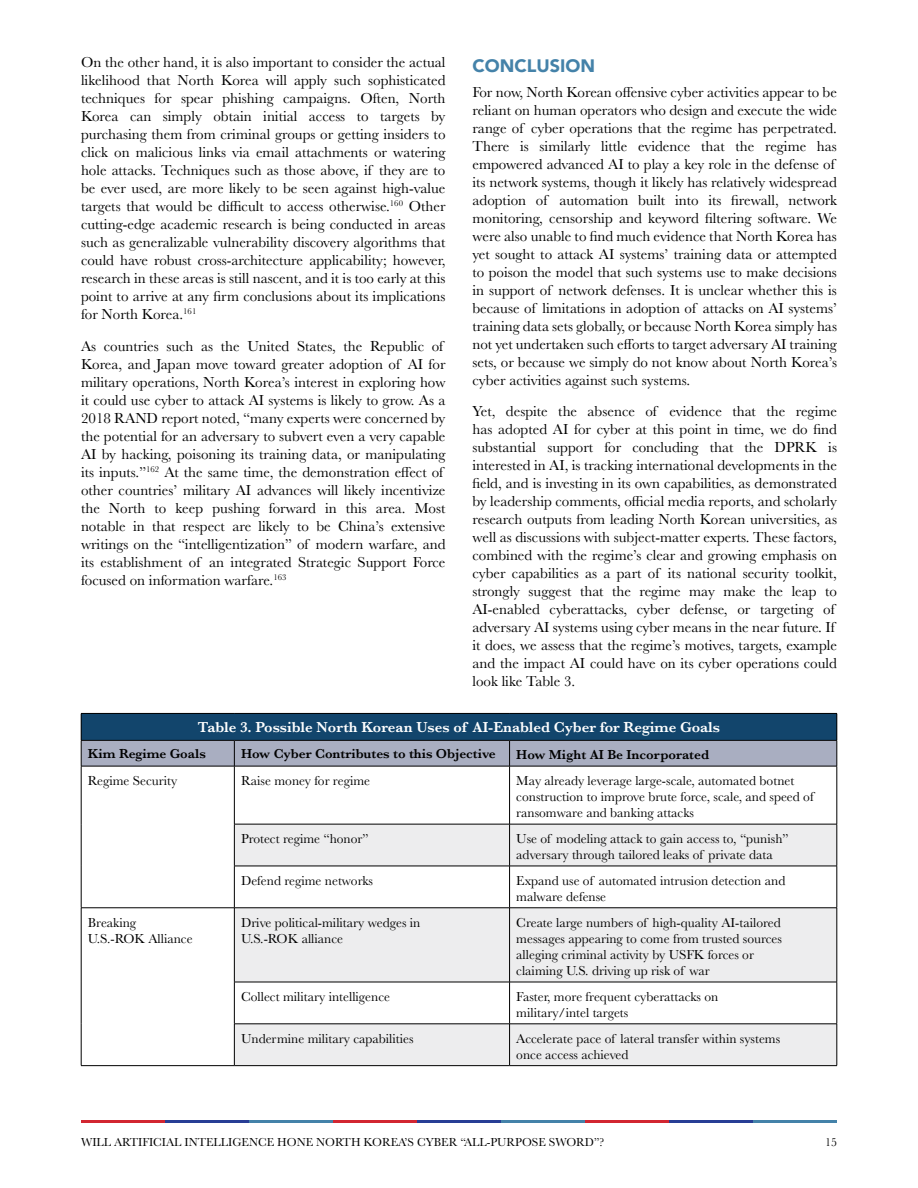
<style>
.page{position:relative;width:918px;height:1188px;background:#fff}
.page>*{position:absolute;margin:0;border:0;box-sizing:border-box;transform-origin:0 0}
.t1{font:900 18px "Avenir";color:#4482a9}
.t2{font:15px/18px "Baskerville";color:#000}
.t3{font:600 15px "Baskerville";color:#fff}
.t4{font:13.5px/16.2px "Baskerville";color:#000}
.t5{font:600 13.5px "Baskerville";color:#000}
.t6{font:12px "Baskerville";color:#000}
</style>
<div class="page">
<hr style="left:81px;top:1120px;width:84px;height:3px;background:#d22631">
<hr style="left:165px;top:1120px;width:84px;height:3px;background:#283e95">
<hr style="left:249px;top:1120px;width:84px;height:3px;background:#4482a9">
<hr style="left:333px;top:1120px;width:84px;height:3px;background:#d22631">
<hr style="left:417px;top:1120px;width:84px;height:3px;background:#283e95">
<hr style="left:501px;top:1120px;width:84px;height:3px;background:#4482a9">
<hr style="left:585px;top:1120px;width:84px;height:3px;background:#d22631">
<hr style="left:669px;top:1120px;width:84px;height:3px;background:#283e95">
<hr style="left:753px;top:1120px;width:84px;height:3px;background:#4482a9">
<svg style="left:235px;top:825px;width:602px;height:240px;fill:#ededee"></svg>
<hr style="left:81px;top:713px;width:153px;height:1px;background:#000">
<hr style="left:234px;top:713px;width:276px;height:1px;background:#000">
<hr style="left:510px;top:713px;width:327px;height:1px;background:#000">
<svg style="left:81px;top:714px;width:757px;height:52px;background:#597491"></svg>
<hr style="left:81px;top:766px;width:153px;height:1px;background:#000">
<hr style="left:81px;top:766px;width:1px;height:58px;background:#000">
<hr style="left:234px;top:766px;width:276px;height:1px;background:#000">
<hr style="left:234px;top:766px;width:1px;height:58px;background:#000">
<hr style="left:510px;top:766px;width:327px;height:1px;background:#000">
<hr style="left:509px;top:766px;width:1px;height:58px;background:#000">
<hr style="left:837px;top:766px;width:1px;height:58px;background:#000">
<hr style="left:81px;top:824px;width:1px;height:42px;background:#000">
<hr style="left:234px;top:824px;width:276px;height:1px;background:#000">
<hr style="left:234px;top:824px;width:1px;height:42px;background:#000">
<hr style="left:510px;top:824px;width:327px;height:1px;background:#000">
<hr style="left:509px;top:824px;width:1px;height:42px;background:#000">
<hr style="left:837px;top:824px;width:1px;height:42px;background:#000">
<hr style="left:81px;top:866px;width:1px;height:42px;background:#000">
<hr style="left:234px;top:866px;width:276px;height:1px;background:#000">
<hr style="left:234px;top:866px;width:1px;height:42px;background:#000">
<hr style="left:510px;top:866px;width:327px;height:1px;background:#000">
<hr style="left:509px;top:866px;width:1px;height:42px;background:#000">
<hr style="left:837px;top:866px;width:1px;height:42px;background:#000">
<hr style="left:81px;top:908px;width:153px;height:1px;background:#000">
<hr style="left:81px;top:908px;width:1px;height:74px;background:#000">
<hr style="left:234px;top:908px;width:276px;height:1px;background:#000">
<hr style="left:234px;top:908px;width:1px;height:74px;background:#000">
<hr style="left:510px;top:908px;width:327px;height:1px;background:#000">
<hr style="left:509px;top:908px;width:1px;height:74px;background:#000">
<hr style="left:837px;top:908px;width:1px;height:74px;background:#000">
<hr style="left:81px;top:982px;width:1px;height:42px;background:#000">
<hr style="left:234px;top:982px;width:276px;height:1px;background:#000">
<hr style="left:234px;top:982px;width:1px;height:42px;background:#000">
<hr style="left:510px;top:982px;width:327px;height:1px;background:#000">
<hr style="left:509px;top:982px;width:1px;height:42px;background:#000">
<hr style="left:837px;top:982px;width:1px;height:42px;background:#000">
<hr style="left:81px;top:1024px;width:1px;height:41px;background:#000">
<hr style="left:234px;top:1024px;width:276px;height:1px;background:#000">
<hr style="left:234px;top:1024px;width:1px;height:41px;background:#000">
<hr style="left:510px;top:1024px;width:327px;height:1px;background:#000">
<hr style="left:509px;top:1024px;width:1px;height:41px;background:#000">
<hr style="left:837px;top:1024px;width:1px;height:41px;background:#000">
<hr style="left:81px;top:1065px;width:153px;height:1px;background:#000">
<hr style="left:234px;top:1065px;width:276px;height:1px;background:#000">
<hr style="left:510px;top:1065px;width:327px;height:1px;background:#000">
<p class="t2" style="left:81px;top:54px;width:366px;text-align:justify">On the other hand, it is also important to consider the actual likelihood that North Korea will apply such sophisticated techniques for spear phishing campaigns. Often, North Korea can simply obtain initial access to targets by purchasing them from criminal groups or getting insiders to click on malicious links via email attachments or watering hole attacks. Techniques such as those above, if they are to be ever used, are more likely to be seen against high-value targets that would be difficult to access otherwise.<sup>160</sup> Other cutting-edge academic research is being conducted in areas such as generalizable vulnerability discovery algorithms that could have robust cross-architecture applicability; however, research in these areas is still nascent, and it is too early at this point to arrive at any firm conclusions about its implications for North Korea.<sup>161</sup></p>
<p class="t2" style="left:81px;top:337px;width:366px">As countries such as the United States, the Republic of Korea, and Japan move toward greater adoption of AI for military operations, North Korea’s interest in exploring how it could use cyber to attack AI systems is likely to grow. As a 2018 RAND report noted, “many experts were concerned by the potential for an adversary to subvert even a very capable AI by hacking, poisoning its training data, or manipulating its inputs.”<sup>162</sup> At the same time, the demonstration effect of other countries’ military AI advances will likely incentivize the North to keep pushing forward in this area. Most notable in that respect are likely to be China’s extensive writings on the “intelligentization” of modern warfare, and its establishment of an integrated Strategic Support Force focused on information warfare.<sup>163</sup></p>
<p class="t1" style="left:472px;top:50px;width:124px">CONCLUSION</p>
<p class="t2" style="left:472px;top:83px;width:366px">For now, North Korean offensive cyber activities appear to be reliant on human operators who design and execute the wide range of cyber operations that the regime has perpetrated.<br>There is similarly little evidence that the regime has empowered advanced AI to play a key role in the defense of its network systems, though it likely has relatively widespread adoption of automation built into its firewall, network monitoring, censorship and keyword filtering software. We were also unable to find much evidence that North Korea has yet sought to attack AI systems’ training data or attempted to poison the model that such systems use to make decisions in support of network defenses. It is unclear whether this is because of limitations in adoption of attacks on AI systems’ training data sets globally, or because North Korea simply has not yet undertaken such efforts to target adversary AI training sets, or because we simply do not know about North Korea’s cyber activities against such systems.</p>
<p class="t2" style="left:472px;top:403px;width:366px">Yet, despite the absence of evidence that the regime has adopted AI for cyber at this point in time, we do find substantial support for concluding that the DPRK is interested in AI, is tracking international developments in the field, and is investing in its own capabilities, as demonstrated by leadership comments, official media reports, and scholarly research outputs from leading North Korean universities, as well as discussions with subject-matter experts. These factors, combined with the regime’s clear and growing emphasis on cyber capabilities as a part of its national security toolkit, strongly suggest that the regime may make the leap to AI-enabled cyberattacks, cyber defense, or targeting of adversary AI systems using cyber means in the near future. If it does, we assess that the regime’s motives, targets, example and the impact AI could have on its cyber operations could look like Table 3.</p>
<p class="t3" style="left:198px;top:717px;width:524px">Table 3. Possible North Korean Uses of AI-Enabled Cyber for Regime Goals</p>
<p class="t5" style="left:88px;top:744px;width:119px">Kim Regime Goals</p>
<p class="t5" style="left:241px;top:744px;width:256px">How Cyber Contributes to this Objective</p>
<p class="t5" style="left:516px;top:745px;width:194px">How Might AI Be Incorporated</p>
<p class="t4" style="left:88px;top:773px;width:91px">Regime Security</p>
<p class="t4" style="left:241px;top:773px;width:131px">Raise money for regime</p>
<p class="t4" style="left:516px;top:773px;width:299px">May already leverage large-scale, automated botnet construction to improve brute force, scale, and speed of ransomware and banking attacks</p>
<p class="t4" style="left:241px;top:831px;width:129px">Protect regime “honor”</p>
<p class="t4" style="left:516px;top:831px;width:274px">Use of modeling attack to gain access to, “punish” adversary through tailored leaks of private data</p>
<p class="t4" style="left:241px;top:873px;width:133px">Defend regime networks</p>
<p class="t4" style="left:516px;top:873px;width:271px">Expand use of automated intrusion detection and malware defense</p>
<p class="t4" style="left:88px;top:914px;width:106px">Breaking<br>U.S.-ROK Alliance</p>
<p class="t4" style="left:241px;top:914px;width:181px">Drive political-military wedges in<br>U.S.-ROK alliance</p>
<p class="t4" style="left:516px;top:914px;width:267px">Create large numbers of high-quality AI-tailored messages appearing to come from trusted sources alleging criminal activity by USFK forces or claiming U.S. driving up risk of war</p>
<p class="t4" style="left:241px;top:989px;width:150px">Collect military intelligence</p>
<p class="t4" style="left:516px;top:989px;width:204px">Faster, more frequent cyberattacks on military/intel targets</p>
<p class="t4" style="left:241px;top:1030px;width:174px">Undermine military capabilities</p>
<p class="t4" style="left:516px;top:1030px;width:265px">Accelerate pace of lateral transfer within systems once access achieved</p>
<p class="t6" style="left:81px;top:1134px;width:525px">WILL ARTIFICIAL INTELLIGENCE HONE NORTH KOREA’S CYBER “ALL-PURPOSE SWORD”?</p>
<p class="t6" style="left:825px;top:1134px;width:13px">15</p>
</div>
